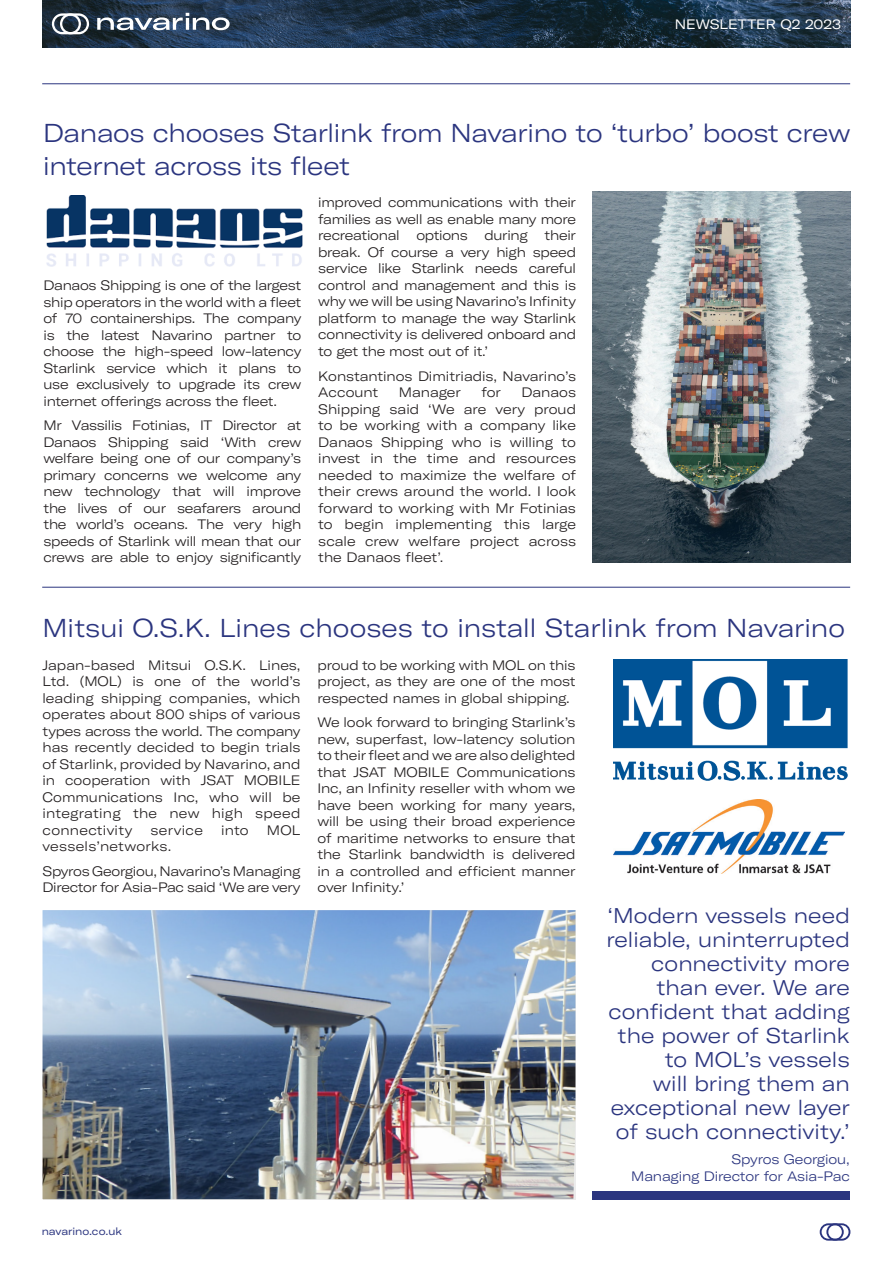
<style>
.page{position:relative;width:893px;height:1263px;background:#fff}
.page>*{position:absolute;margin:0;border:0;box-sizing:border-box;transform-origin:0 0}
.t1{font:300 expanded 25.5px/33px "GT America LG";letter-spacing:-.01em;color:#2b357f}
.t2{font:300 expanded 21px/24px "GT America LG";color:#2b357f;text-align:right}
.t3{font:300 expanded 13.5px/16.5px "GT America LG";letter-spacing:-.01em;color:#231f20;text-align:justify}
.t4{font:300 expanded 13.5px/16.5px "GT America LG";letter-spacing:-.01em;color:#2b357f;text-align:right}
.t5{font:expanded 13.5px "GT America LG";color:#fff}
.t6{font:300 expanded 13.5px "GT America LG";letter-spacing:.02em;color:#231f20}
.t7{font:expanded 10.5px "GT America LG";color:#2b357f}
</style>
<div class="page">
<img style="left:43px;top:0;width:807px;height:47px">
<svg style="left:52px;top:13px;width:37px;height:21px"></svg>
<svg style="left:97px;top:13px;width:133px;height:17px"></svg>
<svg style="left:820px;top:1223px;width:30px;height:17px"></svg>
<hr style="left:42px;top:83px;width:808px;height:1px;background:#2b357f">
<img style="left:593px;top:191px;width:257px;height:371px">
<img style="left:46px;top:196px;width:257px;height:71px">
<hr style="left:42px;top:587px;width:808px;height:1px;background:#2b357f">
<div style="left:592px;top:1191px;width:258px;height:8px;background:#2b357f"></div>
<img style="left:43px;top:910px;width:532px;height:289px">
<img style="left:614px;top:660px;width:233px;height:120px">
<img style="left:613px;top:799px;width:231px;height:74px">
<p class="t5" style="left:675px;top:16px;width:168px">NEWSLETTER Q2 2023</p>
<h1 class="t1" style="left:43px;top:116px;width:809px">Danaos chooses Starlink from Navarino to ‘turbo’ boost crew internet across its fleet</h1>
<p class="t3" style="left:43px;top:277px;width:259px">Danaos Shipping is one of the largest ship operators in the world with a fleet of 70 containerships. The company is the latest Navarino partner to choose the high-speed low-latency Starlink service which it plans to use exclusively to upgrade its crew internet offerings across the fleet.</p>
<p class="t3" style="left:43px;top:417px;width:259px">Mr Vassilis Fotinias, IT Director at Danaos Shipping said ‘With crew welfare being one of our company’s primary concerns we welcome any new technology that will improve the lives of our seafarers around the world’s oceans. The very high speeds of Starlink will mean that our crews are able to enjoy significantly</p>
<p class="t3" style="left:318px;top:194px;width:259px">improved communications with their families as well as enable many more recreational options during their break. Of course a very high speed service like Starlink needs careful control and management and this is why we will be using Navarino’s Infinity platform to manage the way Starlink connectivity is delivered onboard and to get the most out of it.’</p>
<p class="t3" style="left:318px;top:368px;width:259px">Konstantinos Dimitriadis, Navarino’s<br>Account</p>
<p class="t3" style="left:399px;top:384px;width:64px">Manager</p>
<p class="t3" style="left:481px;top:384px;width:21px">for</p>
<p class="t3" style="left:318px;top:384px;width:259px;text-indent:203px">Danaos Shipping said ‘We are very proud to be working with a company like Danaos Shipping who is willing to invest in the time and resources needed to maximize the welfare of their crews around the world. I look forward to working with Mr Fotinias to begin implementing this large scale crew welfare project across the Danaos fleet’.</p>
<h1 class="t1" style="left:43px;top:611px;width:804px">Mitsui O.S.K. Lines chooses to install Starlink from Navarino</h1>
<p class="t3" style="left:43px;top:657px;width:259px">Japan-based Mitsui O.S.K. Lines, Ltd. (MOL) is one of the world’s leading shipping companies, which operates about 800 ships of various types across the world. The company has recently decided to begin trials of Starlink, provided by Navarino, and in cooperation with JSAT MOBILE Communications Inc, who will be integrating the new high speed connectivity</p>
<p class="t3" style="left:317px;top:656px;width:259px">proud to be working with MOL on this project, as they are one of the most respected names in global shipping.</p>
<p class="t3" style="left:317px;top:714px;width:259px">We look forward to bringing Starlink’s new, superfast, low-latency solution to their fleet and we are also delighted that JSAT MOBILE Communications Inc, an Infinity reseller with whom we have been working for many years, will be using their broad experience of maritime networks to ensure that the Starlink bandwidth is delivered in a controlled and efficient manner over Infinity.’</p>
<p class="t6" style="left:151px;top:822px;width:54px">service</p>
<p class="t3" style="left:221px;top:822px;width:29px">into</p>
<p class="t3" style="left:267px;top:822px;width:35px">MOL</p>
<p class="t3" style="left:43px;top:834px;width:259px;line-height:24.8px">vessels’networks.<br>Spyros Georgiou, Navarino’s Managing</p>
<p class="t3" style="left:43px;top:879px;width:259px">Director for Asia-Pac said ‘We are very</p>
<p class="t7" style="left:42px;top:1225px;width:82px">navarino.co.uk</p>
<h2 class="t2" style="left:606px;top:904px;width:245px">‘Modern vessels need reliable, uninterrupted connectivity more than ever. We are confident that adding the power of Starlink to MOL’s vessels<br>will bring them an exceptional new layer of such connectivity.’</h2>
<p class="t4" style="left:631px;top:1151px;width:220px">Spyros Georgiou,<br>Managing Director for Asia-Pac</p>
</div>
